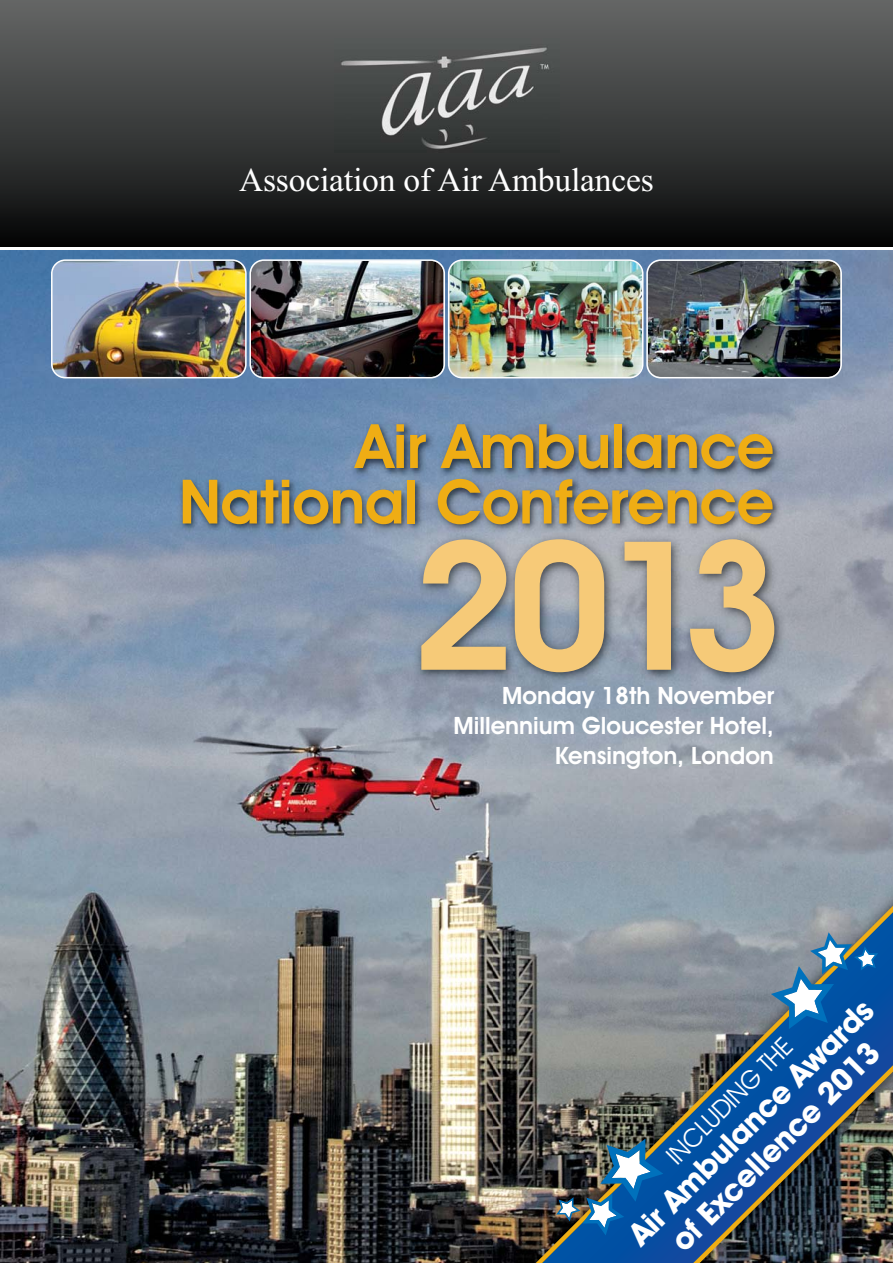
<style>
.page{position:relative;width:893px;height:1263px;background:#fff}
.page>*{position:absolute;margin:0;border:0;box-sizing:border-box;transform-origin:0 0}
.t1{font:600 180px "Avant Garde IT Cby BT";color:#f6ca78}
.t2{font:600 61.5px/55.5px "Avant Garde IT Cby BT";letter-spacing:-.005em;color:#efad14;text-align:right}
.t3{font:33.45px "Times New Roman";letter-spacing:-.005em;color:#fff}
.t4{font:700 31.35px/34.5px "Avant Garde IT Cby BT";color:#fff;text-align:center}
.t5{font:25.5px "Avant Garde IT Cby BT";color:#fff}
.t6{font:600 24px/30px "Avant Garde IT Cby BT";color:#fff;text-align:right}
</style>
<div class="page">
<img style="left:0;top:251px;width:893px;height:1012px">
<div style="left:0;top:0;width:893px;height:247px;background:linear-gradient(to bottom,#686969,#080a0a)"></div>
<img style="left:335px;top:39px;width:224px;height:113px">
<img style="left:493px;top:863px;width:400px;height:400px">
<img style="left:510px;top:879px;width:383px;height:384px">
<img style="left:0;top:401px;width:861px;height:364px">
<img style="left:861px;top:401px;width:25px;height:170px">
<img style="left:421px;top:539px;width:183px;height:32px">
<img style="left:625px;top:542px;width:46px;height:29px">
<img style="left:698px;top:539px;width:69px;height:32px">
<img style="left:51px;top:259px;width:791px;height:119px">
<img style="left:556px;top:1139px;width:107px;height:96px">
<svg style="left:771px;top:932px;width:107px;height:97px;background:#4e7ea8"></svg>
<h3 class="t3" style="left:239px;top:160px;width:416px">Association of Air Ambulances</h3>
<h2 class="t2" style="left:179px;top:425px;width:596px">Air Ambulance<br>National Conference</h2>
<h1 class="t1" style="left:412px;top:539px;width:374px">2013</h1>
<p class="t6" style="left:454px;top:683px;width:322px">Monday 18th November<br>Millennium Gloucester Hotel,<br>Kensington, London</p>
<h3 class="t4" style="left:625px;top:1230px;width:333px;rotate:-45deg">Air Ambulance Awards of Excellence 2013</h3>
<p class="t5" style="left:664px;top:1153px;width:168px;rotate:-45deg">INCLUDING THE</p>
</div>
